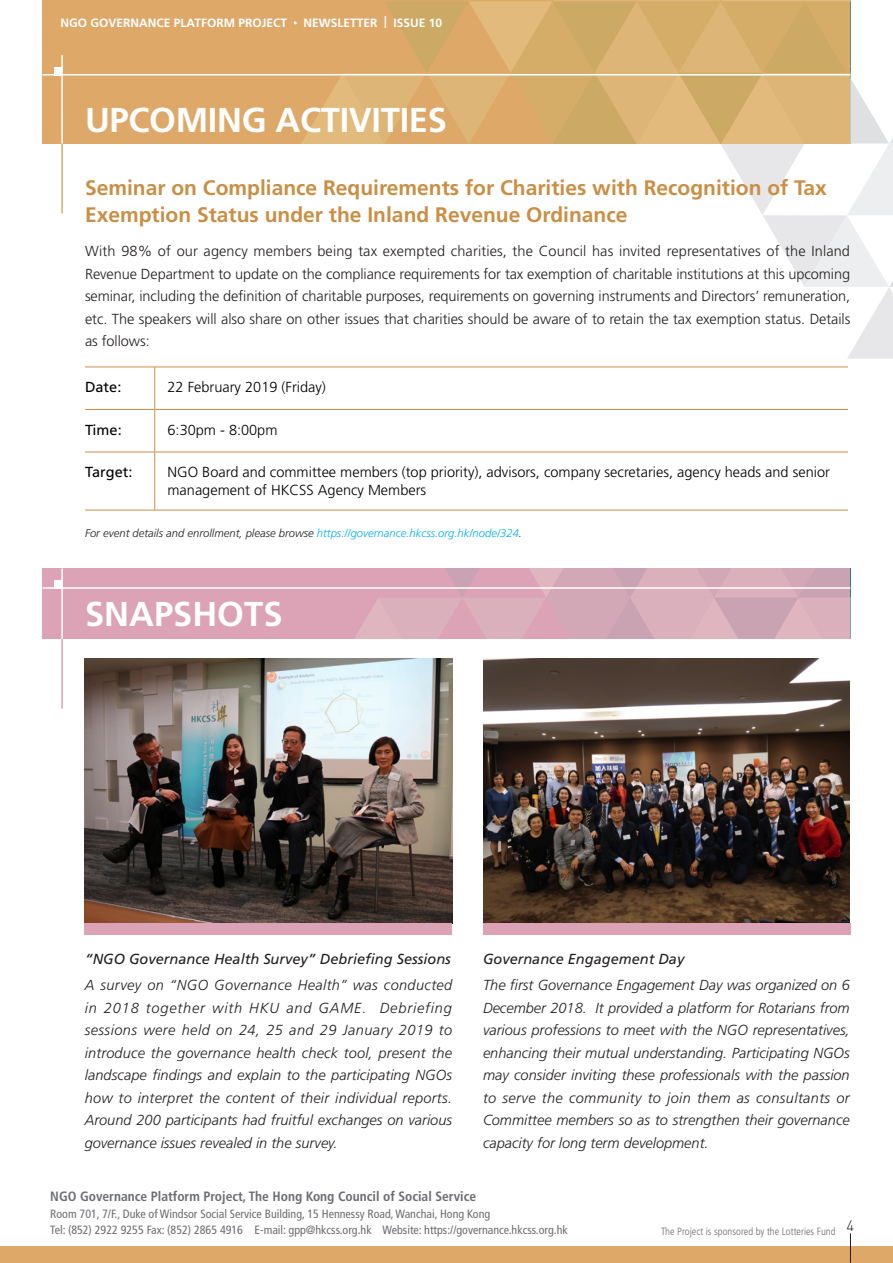
<style>
.page{position:relative;width:893px;height:1263px;background:#fff}
.page>*{position:absolute;margin:0;border:0;box-sizing:border-box;transform-origin:0 0}
.t1{font:700 34.5px "Frutiger";letter-spacing:-.01em;color:#fff}
.t2{font:700 21px/27px "Frutiger";color:#c98f45}
.t3{font:300 15px "DIN";color:#231f20}
.t4{font:italic 300 14.55px/22.5px "Frutiger";color:#231f20;text-align:justify}
.t5{font:300 14.55px/22.5px "Frutiger";letter-spacing:-.005em;color:#231f20;text-align:justify}
.t6{font:300 14.55px/18px "Frutiger";color:#000}
.t7{font:italic 14.55px "Frutiger";color:#231f20}
.t8{font:14.55px "Frutiger";color:#000}
.t9{font:700 condensed 13.5px "Frutiger";color:#6c6d70}
.t10{font:condensed 12px/16.5px "Frutiger";color:#6c6d70}
.t11{font:700 12px "Frutiger";color:#fff}
.t12{font:italic 300 11.25px "Frutiger";color:#231f20}
.t13{font:300 condensed 10.5px "Frutiger";color:#6c6d70}
.s1{color:#00aeef}
</style>
<div class="page">
<div style="left:43px;top:0;width:807px;height:144px;background:#dea869"></div>
<hr style="left:43px;top:74px;width:807px;height:2px;background:#fff">
<hr style="left:61px;top:55px;width:2px;height:89px;background:#fff">
<div style="left:54px;top:67px;width:9px;height:9px;background:#fff"></div>
<hr style="left:61px;top:144px;width:2px;height:69px;background:#dea869">
<svg style="left:294px;top:0;width:599px;height:359px"></svg>
<hr style="left:85px;top:367px;width:70px;height:1px;background:#c98f45">
<hr style="left:155px;top:367px;width:693px;height:1px;background:#c98f45">
<hr style="left:154px;top:367px;width:1px;height:42px;background:#c98f45">
<hr style="left:85px;top:409px;width:70px;height:1px;background:#c98f45">
<hr style="left:155px;top:409px;width:693px;height:1px;background:#c98f45">
<hr style="left:154px;top:410px;width:1px;height:42px;background:#c98f45">
<hr style="left:85px;top:452px;width:70px;height:1px;background:#c98f45">
<hr style="left:155px;top:452px;width:693px;height:1px;background:#c98f45">
<hr style="left:154px;top:452px;width:1px;height:58px;background:#c98f45">
<hr style="left:85px;top:510px;width:70px;height:1px;background:#c98f45">
<hr style="left:155px;top:510px;width:693px;height:1px;background:#c98f45">
<img style="left:483px;top:659px;width:367px;height:264px">
<div style="left:483px;top:923px;width:367px;height:11px;background:#dca2b6"></div>
<img style="left:85px;top:659px;width:367px;height:264px">
<div style="left:85px;top:923px;width:367px;height:11px;background:#dca2b6"></div>
<div style="left:0;top:1246px;width:893px;height:17px;background:#dea869"></div>
<div style="left:43px;top:568px;width:807px;height:71px;background:#dca2b6"></div>
<svg style="left:354px;top:568px;width:496px;height:71px"></svg>
<hr style="left:43px;top:587px;width:807px;height:2px;background:#fff">
<hr style="left:61px;top:568px;width:2px;height:71px;background:#fff">
<div style="left:54px;top:580px;width:9px;height:9px;background:#fff"></div>
<hr style="left:61px;top:639px;width:2px;height:69px;background:#dca2b6">
<svg style="left:850px;top:1234px;width:1px;height:28px"></svg>
<p class="t11" style="left:61px;top:16px;width:228px">NGO GOVERNANCE PLATFORM PROJECT</p>
<p class="t11" style="left:303px;top:16px;width:140px">NEWSLETTER | ISSUE 10</p>
<h1 class="t1" style="left:85px;top:100px;width:363px">UPCOMING ACTIVITIES</h1>
<h2 class="t2" style="left:85px;top:174px;width:743px">Seminar on Compliance Requirements for Charities with Recognition of Tax<br>Exemption Status under the Inland Revenue Ordinance</h2>
<p class="t5" style="left:85px;top:240px;width:767px">With 98% of our agency members being tax exempted charities, the Council has invited representatives of the Inland Revenue Department to update on the compliance requirements for tax exemption of charitable institutions at this upcoming seminar, including the definition of charitable purposes, requirements on governing instruments and Directors’ remuneration, etc. The speakers will also share on other issues that charities should be aware of to retain the tax exemption status. Details as follows:</p>
<p class="t8" style="left:85px;top:378px;width:38px">Date:</p>
<p class="t6" style="left:168px;top:378px;width:160px">22 February 2019 (Friday)</p>
<p class="t8" style="left:85px;top:421px;width:38px">Time:</p>
<p class="t6" style="left:168px;top:421px;width:111px">6:30pm - 8:00pm</p>
<p class="t8" style="left:85px;top:463px;width:49px">Target:</p>
<p class="t6" style="left:168px;top:463px;width:664px">NGO Board and committee members (top priority), advisors, company secretaries, agency heads and senior management of HKCSS Agency Members</p>
<p class="t12" style="left:85px;top:527px;width:438px">For event details and enrollment, please browse <span class="s1">https://governance.hkcss.org.hk/node/324</span>.</p>
<h1 class="t1" style="left:85px;top:593px;width:199px">SNAPSHOTS</h1>
<p class="t7" style="left:85px;top:950px;width:368px">“NGO Governance Health Survey” Debriefing Sessions</p>
<p class="t4" style="left:85px;top:974px;width:369px">A survey on “NGO Governance Health” was conducted in 2018 together with HKU and GAME. Debriefing sessions were held on 24, 25 and 29 January 2019 to introduce the governance health check tool, present the landscape findings and explain to the participating NGOs how to interpret the content of their individual reports.<br>Around 200 participants had fruitful exchanges on various governance issues revealed in the survey.</p>
<p class="t7" style="left:483px;top:950px;width:203px">Governance Engagement Day</p>
<p class="t4" style="left:483px;top:974px;width:368px">The first Governance Engagement Day was organized on 6<br>December 2018. It provided a platform for Rotarians from various professions to meet with the NGO representatives, enhancing their mutual understanding. Participating NGOs may consider inviting these professionals with the passion to serve the community to join them as consultants or Committee members so as to strengthen their governance capacity for long term development.</p>
<p class="t9" style="left:50px;top:1189px;width:427px">NGO Governance Platform Project, The Hong Kong Council of Social Service</p>
<p class="t10" style="left:50px;top:1205px;width:519px">Room 701, 7/F., Duke of Windsor Social Service Building, 15 Hennessy Road, Wanchai, Hong Kong<br>Tel: (852) 2922 9255 Fax: (852) 2865 4916 E-mail: gpp@hkcss.org.hk Website: https://governance.hkcss.org.hk</p>
<p class="t13" style="left:661px;top:1225px;width:176px">The Project is sponsored by the Lotteries Fund</p>
<p class="t3" style="left:847px;top:1216px;width:9px">4</p>
</div>
